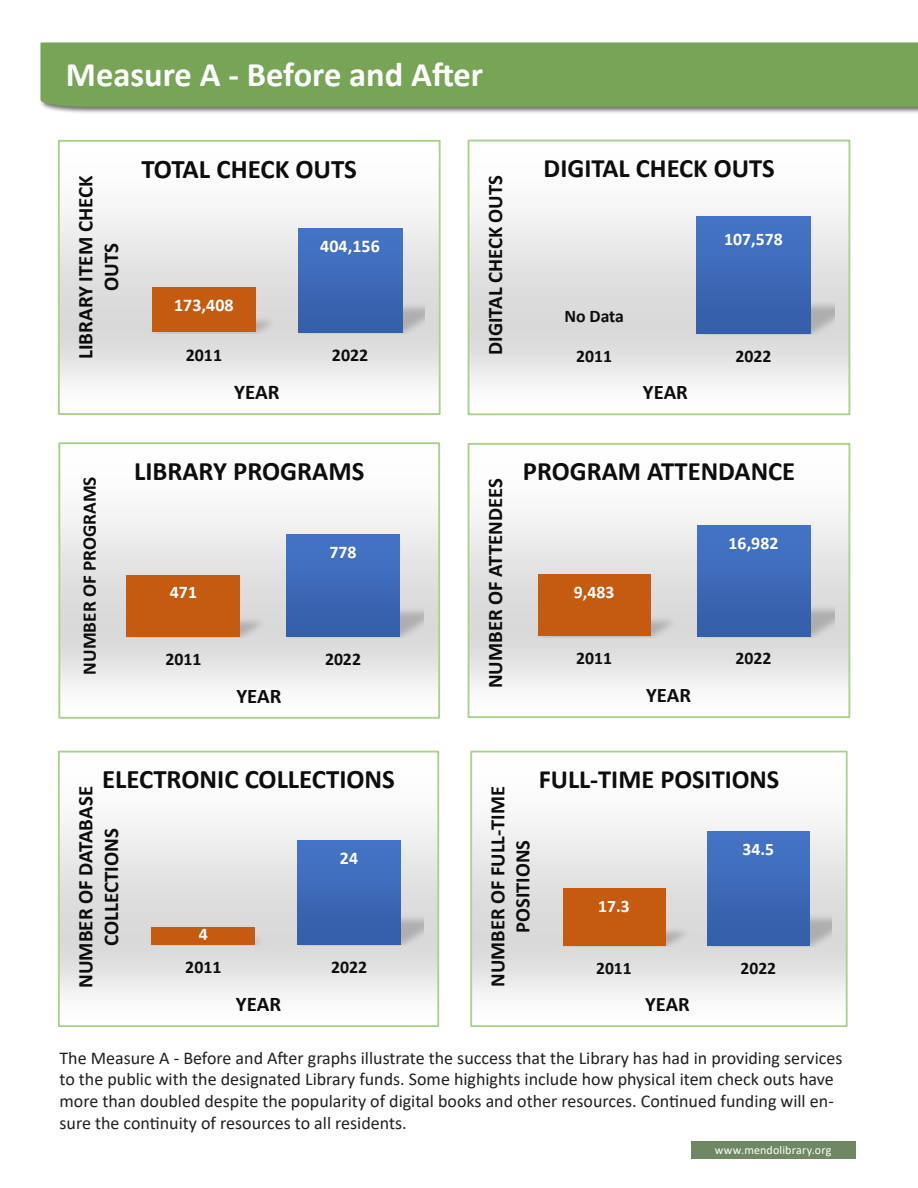
<style>
.page{position:relative;width:918px;height:1188px;background:#fff}
.page>*{position:absolute;margin:0;border:0;box-sizing:border-box;transform-origin:0 0}
._36_Title_gray_Bitte{font:700 34.5px "Calibri";color:#fff}
.t1{font:700 26.85px "Calibri";letter-spacing:-.005em;color:#0d0d0d}
.t2{font:700 26.7px "Calibri";color:#0d0d0d}
.t3{font:700 26.55px "Calibri";color:#0d0d0d}
.t4{font:700 26.4px "Calibri";color:#0d0d0d}
.t5{font:700 21px "Calibri";color:#0d0d0d}
.t6{font:700 20.85px/25.5px "Calibri";color:#0d0d0d;text-align:center}
.t7{font:700 20.7px "Calibri";color:#0d0d0d}
.t8{font:700 20.55px/25.2px "Calibri";color:#0d0d0d;text-align:center}
.t9{font:700 19.2px "Calibri";color:#0d0d0d}
.t10{font:18px/21.6px "Calibri";color:#231f20}
.t11{font:700 18px "Calibri";letter-spacing:.005em;color:#fff}
.t12{font:700 18px "Calibri";letter-spacing:.005em;color:#0d0d0d}
.t13{font:700 17.85px "Calibri";letter-spacing:.005em;color:#0d0d0d}
.t14{font:700 17.85px "Calibri";letter-spacing:.005em;color:#fff}
.t15{font:700 17.7px "Calibri";color:#0d0d0d}
.t16{font:700 17.7px "Calibri";letter-spacing:.005em;color:#fff}
.t17{font:700 17.55px "Calibri";color:#fff}
.t18{font:700 17.55px "Calibri";letter-spacing:.005em;color:#0d0d0d}
._8_Content_gray_C_So{font:12px "Calibri";letter-spacing:.015em;color:#fff}
</style>
<div class="page">
<svg style="left:61px;top:211px;width:376px;height:172px"></svg>
<img style="left:143px;top:313px;width:138px;height:20px">
<img style="left:289px;top:299px;width:135px;height:34px">
<div style="left:152px;top:288px;width:104px;height:44px;background:#c55a11"></div>
<div style="left:298px;top:228px;width:104px;height:104px;background:linear-gradient(to right,#3d69b7,#3d69b7)"></div>
<div style="left:58px;top:140px;width:382px;height:275px;border:2px solid #a9d18e"></div>
<svg style="left:471px;top:514px;width:376px;height:173px"></svg>
<img style="left:529px;top:613px;width:153px;height:24px">
<img style="left:688px;top:602px;width:146px;height:35px">
<div style="left:538px;top:574px;width:113px;height:62px;background:#c55a11"></div>
<div style="left:697px;top:526px;width:113px;height:110px;background:linear-gradient(to right,#3d69b7,#3d69b7)"></div>
<div style="left:468px;top:443px;width:382px;height:275px;border:2px solid #a9d18e"></div>
<svg style="left:471px;top:211px;width:376px;height:173px"></svg>
<img style="left:529px;top:324px;width:131px;height:10px">
<img style="left:688px;top:297px;width:146px;height:37px">
<div style="left:697px;top:216px;width:113px;height:117px;background:linear-gradient(to bottom,#4674c7,#345da7)"></div>
<div style="left:468px;top:140px;width:382px;height:275px;border:2px solid #a9d18e"></div>
<svg style="left:61px;top:822px;width:375px;height:173px"></svg>
<img style="left:143px;top:931px;width:128px;height:15px">
<img style="left:288px;top:911px;width:135px;height:35px">
<div style="left:152px;top:927px;width:103px;height:18px;background:#c55a11"></div>
<div style="left:297px;top:840px;width:104px;height:105px;background:linear-gradient(to right,#3d69b7,#3d69b7)"></div>
<div style="left:58px;top:751px;width:381px;height:276px;border:2px solid #a9d18e"></div>
<div style="left:691px;top:1142px;width:164px;height:17px;background:#6f8763"></div>
<svg style="left:61px;top:514px;width:376px;height:173px"></svg>
<img style="left:118px;top:613px;width:154px;height:24px">
<img style="left:277px;top:604px;width:147px;height:33px">
<div style="left:127px;top:575px;width:113px;height:61px;background:#c55a11"></div>
<div style="left:286px;top:535px;width:114px;height:101px;background:linear-gradient(to right,#3d69b7,#3d69b7)"></div>
<div style="left:58px;top:442px;width:382px;height:277px;border:2px solid #a9d18e"></div>
<svg style="left:473px;top:822px;width:372px;height:173px"></svg>
<img style="left:554px;top:924px;width:141px;height:23px">
<img style="left:698px;top:910px;width:134px;height:37px">
<div style="left:563px;top:888px;width:102px;height:58px;background:#c55a11"></div>
<div style="left:707px;top:831px;width:103px;height:115px;background:linear-gradient(to bottom,#4675c8,#345da7)"></div>
<div style="left:470px;top:751px;width:378px;height:276px;border:2px solid #a9d18e"></div>
<div style="left:39px;top:41px;width:879px;height:74px;background:#231f20;opacity:.75"></div>
<div style="left:40px;top:43px;width:878px;height:64px;background:#77a457"></div>
<p class="_36_Title_gray_Bitte" style="left:66px;top:50px;width:419px">Measure A - Before and After</p>
<p class="t5" style="left:71px;top:359px;width:185px;rotate:-90deg">LIBRARY ITEM CHECK</p>
<p class="t5" style="left:96px;top:291px;width:49px;rotate:-90deg">OUTS</p>
<p class="t1" style="left:141px;top:150px;width:217px">TOTAL CHECK OUTS</p>
<p class="t11" style="left:174px;top:293px;width:61px">173,408</p>
<p class="t11" style="left:320px;top:233px;width:61px">404,156</p>
<p class="t12" style="left:186px;top:342px;width:38px">2011</p>
<p class="t12" style="left:332px;top:342px;width:38px">2022</p>
<p class="t5" style="left:234px;top:378px;width:47px">YEAR</p>
<p class="t9" style="left:76px;top:675px;width:200px;rotate:-90deg">NUMBER OF PROGRAMS</p>
<p class="t2" style="left:134px;top:452px;width:232px">LIBRARY PROGRAMS</p>
<p class="t14" style="left:170px;top:580px;width:29px">471</p>
<p class="t14" style="left:329px;top:540px;width:29px">778</p>
<p class="t13" style="left:165px;top:646px;width:38px">2011</p>
<p class="t13" style="left:325px;top:646px;width:38px">2022</p>
<p class="t6" style="left:236px;top:683px;width:47px">YEAR</p>
<p class="t7" style="left:481px;top:355px;width:181px;rotate:-90deg">DIGITAL CHECK OUTS</p>
<p class="t3" style="left:544px;top:149px;width:233px">DIGITAL CHECK OUTS</p>
<p class="t15" style="left:564px;top:304px;width:61px">No Data</p>
<p class="t16" style="left:724px;top:226px;width:60px">107,578</p>
<p class="t15" style="left:576px;top:343px;width:37px">2011</p>
<p class="t15" style="left:736px;top:343px;width:37px">2022</p>
<p class="t7" style="left:643px;top:378px;width:47px">YEAR</p>
<p class="t7" style="left:481px;top:688px;width:211px;rotate:-90deg">NUMBER OF ATTENDEES</p>
<p class="t3" style="left:523px;top:453px;width:274px">PROGRAM ATTENDANCE</p>
<p class="t16" style="left:574px;top:579px;width:42px">9,483</p>
<p class="t16" style="left:729px;top:531px;width:51px">16,982</p>
<p class="t15" style="left:576px;top:646px;width:37px">2011</p>
<p class="t15" style="left:736px;top:646px;width:37px">2022</p>
<p class="t7" style="left:646px;top:681px;width:47px">YEAR</p>
<p class="t1" style="left:102px;top:760px;width:294px">ELECTRONIC COLLECTIONS</p>
<p class="t6" style="left:73px;top:988px;width:203px;rotate:-90deg">NUMBER OF DATABASE<br>COLLECTIONS</p>
<p class="t14" style="left:340px;top:845px;width:20px">24</p>
<p class="t14" style="left:199px;top:921px;width:11px">4</p>
<p class="t13" style="left:185px;top:954px;width:38px">2011</p>
<p class="t13" style="left:331px;top:954px;width:38px">2022</p>
<p class="t6" style="left:236px;top:991px;width:47px">YEAR</p>
<p class="t8" style="left:485px;top:987px;width:202px;rotate:-90deg">NUMBER OF FULL-TIME<br>POSITIONS</p>
<p class="t4" style="left:539px;top:760px;width:242px">FULL-TIME POSITIONS</p>
<p class="t17" style="left:598px;top:893px;width:33px">17.3</p>
<p class="t17" style="left:742px;top:836px;width:33px">34.5</p>
<p class="t18" style="left:596px;top:955px;width:37px">2011</p>
<p class="t18" style="left:741px;top:955px;width:37px">2022</p>
<p class="t8" style="left:645px;top:991px;width:46px">YEAR</p>
<p class="t10" style="left:60px;top:1047px;width:784px">The Measure A - Before and After graphs illustrate the success that the Library has had in providing services to the public with the designated Library funds. Some highights include how physical item check outs have more than doubled despite the popularity of digital books and other resources. Continued funding will en&shy;sure the continuity of resources to all residents.</p>
<p class="_8_Content_gray_C_So" style="left:715px;top:1142px;width:118px">www.mendolibrary.org</p>
</div>
